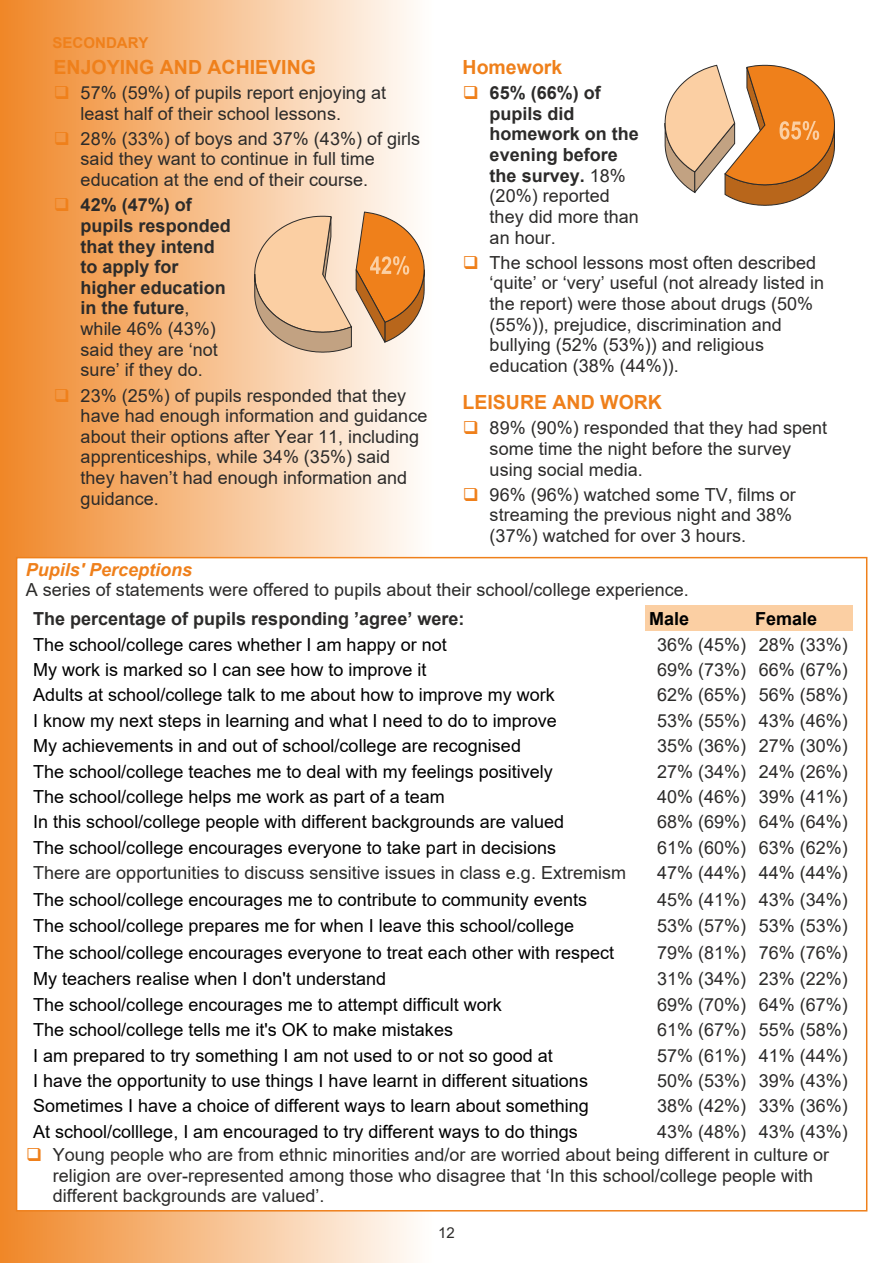
<style>
.page{position:relative;width:893px;height:1263px;background:#fff}
.page>*{position:absolute;margin:0;border:0;box-sizing:border-box;transform-origin:0 0}
.t1{font:700 19.5px "Arial";color:#ef801b}
.t2{font:18px/20.7px "Arial";color:#2c2b2a}
.t3{font:18px "Arial";color:#000}
.t4{font:700 18px/20.7px "Arial";color:#2c2b2a}
.t5{font:italic 700 18px "Arial";color:#ef801b}
.t6{font:700 18px "Arial";color:#000}
.t7{font:700 15px "Arial";color:#ef801b}
.t8{font:15px "Arial";color:#2c2b2a}
.s1{font-weight:400}
</style>
<div class="page">
<div style="left:0;top:0;width:435px;height:1263px;background:linear-gradient(to right,#f08727,#fff)"></div>
<div style="left:17px;top:558px;width:850px;height:653px;background:#fff"></div>
<div style="left:645px;top:606px;width:106px;height:25px;background:#fbcfa3"></div>
<div style="left:751px;top:606px;width:101px;height:25px;background:#fbcfa3"></div>
<svg style="left:254px;top:207px;width:171px;height:146px;background:#e8b88b"></svg>
<svg style="left:664px;top:64px;width:171px;height:142px"></svg>
<svg style="left:55px;top:86px;width:13px;height:13px"></svg>
<svg style="left:55px;top:132px;width:13px;height:13px"></svg>
<svg style="left:55px;top:198px;width:13px;height:13px"></svg>
<svg style="left:55px;top:388px;width:13px;height:13px"></svg>
<p class="t7" style="left:53px;top:37px;width:97px">SECONDARY</p>
<p class="t1" style="left:54px;top:59px;width:264px">ENJOYING AND ACHIEVING</p>
<p class="t2" style="left:81px;top:84px;width:307px">57% (59%) of pupils report enjoying at least half of their school lessons.</p>
<p class="t2" style="left:81px;top:130px;width:341px">28% (33%) of boys and 37% (43%) of girls said they want to continue in full time education at the end of their course.</p>
<p class="t4" style="left:81px;top:196px;width:152px">42% (47%) of pupils responded that they intend to apply for higher education in the future<span class="s1">, while 46% (43%) said they are ‘not sure’ if they do.</span></p>
<p class="t2" style="left:81px;top:386px;width:348px">23% (25%) of pupils responded that they have had enough information and guidance about their options after Year 11, including apprenticeships, while 34% (35%) said they haven’t had enough information and guidance.</p>
<p class="t1" style="left:463px;top:59px;width:101px">Homework</p>
<p class="t4" style="left:490px;top:84px;width:151px">65% (66%) of pupils did homework on the evening before the survey. <span class="s1">18% (20%) reported they did more than an hour.</span></p>
<p class="t2" style="left:490px;top:254px;width:336px">The school lessons most often described ‘quite’ or ‘very’ useful (not already listed in the report) were those about drugs (50% (55%)), prejudice, discrimination and bullying (52% (53%)) and religious education (38% (44%)).</p>
<p class="t1" style="left:463px;top:395px;width:201px">LEISURE AND WORK</p>
<p class="t2" style="left:490px;top:419px;width:339px">89% (90%) responded that they had spent some time the night before the survey using social media.</p>
<p class="t2" style="left:490px;top:486px;width:308px">96% (96%) watched some TV, films or streaming the previous night and 38% (37%) watched for over 3 hours.</p>
<p class="t5" style="left:26px;top:562px;width:168px">Pupils' Perceptions</p>
<p class="t2" style="left:26px;top:581px;width:665px">A series of statements were offered to pupils about their school/college experience.</p>
<p class="t4" style="left:33px;top:610px;width:433px">The percentage of pupils responding ’agree’ were:</p>
<p class="t6" style="left:649px;top:612px;width:42px">Male</p>
<p class="t6" style="left:755px;top:612px;width:64px">Female</p>
<p class="t3" style="left:33px;top:637px;width:415px">The school/college cares whether I am happy or not</p>
<p class="t2" style="left:657px;top:636px;width:192px">36% (45%) 28% (33%)</p>
<p class="t3" style="left:33px;top:663px;width:395px">My work is marked so I can see how to improve it</p>
<p class="t2" style="left:657px;top:661px;width:192px">69% (73%) 66% (67%)</p>
<p class="t3" style="left:33px;top:688px;width:523px">Adults at school/college talk to me about how to improve my work</p>
<p class="t2" style="left:657px;top:686px;width:192px">62% (65%) 56% (58%)</p>
<p class="t3" style="left:33px;top:714px;width:525px">I know my next steps in learning and what I need to do to improve</p>
<p class="t2" style="left:657px;top:712px;width:192px">53% (55%) 43% (46%)</p>
<p class="t3" style="left:33px;top:739px;width:489px">My achievements in and out of school/college are recognised</p>
<p class="t2" style="left:657px;top:737px;width:192px">35% (36%) 27% (30%)</p>
<p class="t3" style="left:33px;top:764px;width:521px">The school/college teaches me to deal with my feelings positively</p>
<p class="t2" style="left:657px;top:762px;width:192px">27% (34%) 24% (26%)</p>
<p class="t3" style="left:33px;top:790px;width:413px">The school/college helps me work as part of a team</p>
<p class="t2" style="left:657px;top:788px;width:192px">40% (46%) 39% (41%)</p>
<p class="t3" style="left:33px;top:815px;width:532px">In this school/college people with different backgrounds are valued</p>
<p class="t2" style="left:657px;top:813px;width:192px">68% (69%) 64% (64%)</p>
<p class="t3" style="left:33px;top:840px;width:524px">The school/college encourages everyone to take part in decisions</p>
<p class="t2" style="left:657px;top:838px;width:192px">61% (60%) 63% (62%)</p>
<p class="t2" style="left:33px;top:864px;width:594px">There are opportunities to discuss sensitive issues in class e.g. Extremism</p>
<p class="t2" style="left:657px;top:864px;width:192px">47% (44%) 44% (44%)</p>
<p class="t3" style="left:33px;top:892px;width:555px">The school/college encourages me to contribute to community events</p>
<p class="t2" style="left:657px;top:891px;width:192px">45% (41%) 43% (34%)</p>
<p class="t3" style="left:33px;top:919px;width:542px">The school/college prepares me for when I leave this school/college</p>
<p class="t2" style="left:657px;top:917px;width:192px">53% (57%) 53% (53%)</p>
<p class="t3" style="left:33px;top:946px;width:583px">The school/college encourages everyone to treat each other with respect</p>
<p class="t2" style="left:657px;top:944px;width:192px">79% (81%) 76% (76%)</p>
<p class="t3" style="left:33px;top:972px;width:355px">My teachers realise when I don't understand</p>
<p class="t2" style="left:657px;top:970px;width:192px">31% (34%) 23% (22%)</p>
<p class="t3" style="left:33px;top:998px;width:470px">The school/college encourages me to attempt difficult work</p>
<p class="t2" style="left:657px;top:996px;width:192px">69% (70%) 64% (67%)</p>
<p class="t3" style="left:33px;top:1023px;width:421px">The school/college tells me it's OK to make mistakes</p>
<p class="t2" style="left:657px;top:1021px;width:192px">61% (67%) 55% (58%)</p>
<p class="t3" style="left:33px;top:1048px;width:521px">I am prepared to try something I am not used to or not so good at</p>
<p class="t2" style="left:657px;top:1046px;width:192px">57% (61%) 41% (44%)</p>
<p class="t3" style="left:33px;top:1074px;width:556px">I have the opportunity to use things I have learnt in different situations</p>
<p class="t2" style="left:657px;top:1072px;width:192px">50% (53%) 39% (43%)</p>
<p class="t3" style="left:33px;top:1099px;width:557px">Sometimes I have a choice of different ways to learn about something</p>
<p class="t2" style="left:657px;top:1097px;width:192px">38% (42%) 33% (36%)</p>
<p class="t3" style="left:33px;top:1124px;width:546px">At school/colllege, I am encouraged to try different ways to do things</p>
<p class="t2" style="left:657px;top:1122px;width:192px">43% (48%) 43% (43%)</p>
<p class="t2" style="left:53px;top:1146px;width:778px">Young people who are from ethnic minorities and/or are worried about being different in culture or religion are over-represented among those who disagree that ‘In this school/college people with different backgrounds are valued’.</p>
<p class="t8" style="left:438px;top:1227px;width:18px">12</p>
</div>
